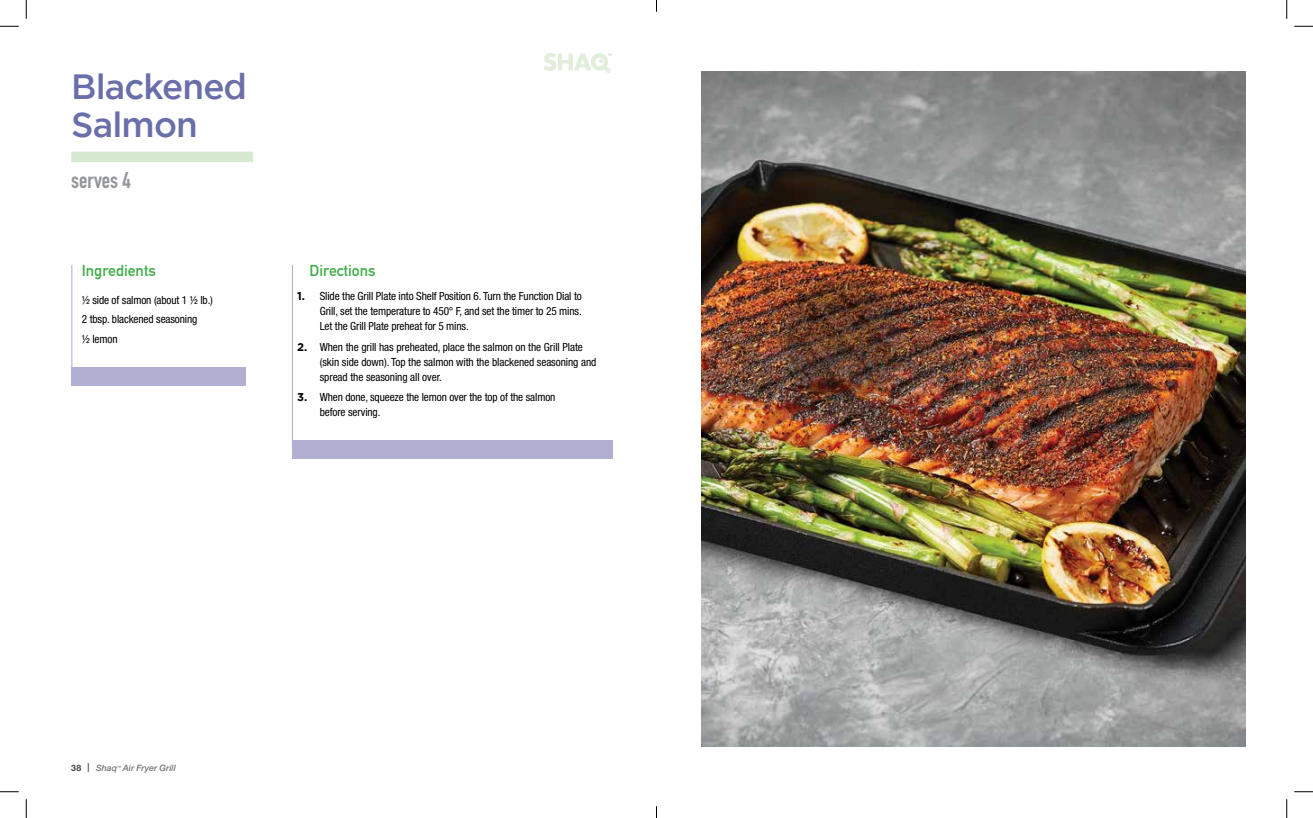
<style>
.page{position:relative;width:1313px;height:818px;background:#fff}
.page>*{position:absolute;margin:0;border:0;box-sizing:border-box;transform-origin:0 0}
.t1{font:500 35px/38px "Gotham";letter-spacing:-.025em;color:#6a6faa}
.t2{font:700 22.5px "DIN Condensed";color:#939598}
.t3{font:700 15.62px "DIN Alternate";color:#41ad49}
.t4{font:condensed 11.25px/15px "Helvetica Neue LT Std";letter-spacing:-.01em;color:#000}
.t5{font:italic 500 8.75px "Helvetica Neue LT Std";letter-spacing:.005em;color:#727476}
.s1{font-family:"Gotham";font-weight:700;font-stretch:normal}
.s2{font-weight:700;font-style:normal;color:#414042}
.s3{font-weight:700;color:#414042}
</style>
<div class="page">
<svg style="left:544px;top:53px;width:67px;height:20px"></svg>
<hr style="left:292px;top:265px;width:1px;height:189px;background:#b1b0d2">
<div style="left:292px;top:440px;width:320px;height:19px;background:#b1b0d2"></div>
<hr style="left:71px;top:265px;width:1px;height:116px;background:#b1b0d2">
<div style="left:71px;top:367px;width:174px;height:19px;background:#b1b0d2"></div>
<div style="left:71px;top:152px;width:182px;height:10px;background:#d8e9d2"></div>
<img style="left:701px;top:72px;width:544px;height:674px">
<svg style="left:0;top:25px;width:19px;height:2px"></svg>
<svg style="left:1294px;top:25px;width:18px;height:2px"></svg>
<svg style="left:0;top:791px;width:19px;height:1px"></svg>
<svg style="left:1294px;top:791px;width:18px;height:1px"></svg>
<svg style="left:25px;top:0;width:2px;height:19px"></svg>
<svg style="left:25px;top:799px;width:2px;height:19px"></svg>
<svg style="left:1286px;top:0;width:1px;height:19px"></svg>
<svg style="left:1286px;top:799px;width:1px;height:19px"></svg>
<svg style="left:656px;top:806px;width:1px;height:12px"></svg>
<h1 class="t1" style="left:71px;top:68px;width:177px">Blackened<br>Salmon</h1>
<h2 class="t2" style="left:71px;top:165px;width:61px">serves 4</h2>
<h3 class="t3" style="left:82px;top:259px;width:76px">Ingredients</h3>
<h3 class="t3" style="left:310px;top:259px;width:67px">Directions</h3>
<p class="t4" style="left:82px;top:290px;width:133px;line-height:19.4px">½ side of salmon (about 1 ½ lb.)<br>2 tbsp. blackened seasoning<br>½ lemon</p>
<p class="t4" style="left:320px;top:288px;width:263px;text-align:justify;text-indent:-22px"><span class="s1">1.</span> Slide the Grill Plate into Shelf Position 6. Turn the Function Dial to Grill, set the temperature to 450° F, and set the timer to 25 mins.<br>Let the Grill Plate preheat for 5 mins.</p>
<p class="t4" style="left:320px;top:339px;width:278px;text-indent:-22px"><span class="s1">2.</span> When the grill has preheated, place the salmon on the Grill Plate (skin side down). Top the salmon with the blackened seasoning and spread the seasoning all over.</p>
<p class="t4" style="left:320px;top:389px;width:237px;text-indent:-22px"><span class="s1">3.</span> When done, squeeze the lemon over the top of the salmon before serving.</p>
<p class="t5" style="left:71px;top:763px;width:106px"><span class="s2">38</span> <span class="s3">|</span> Shaq<sup>™</sup> Air Fryer Grill</p>
</div>
